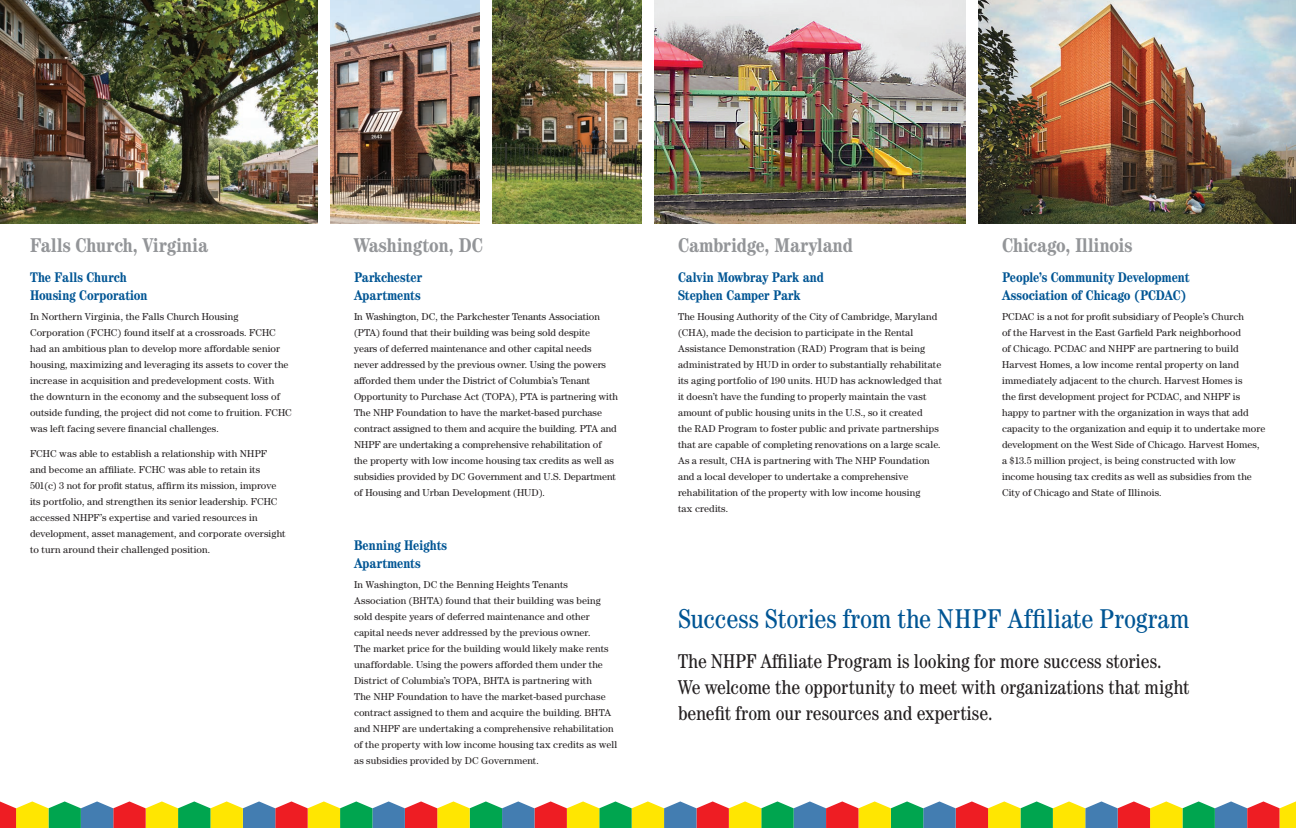
<style>
.page{position:relative;width:1296px;height:828px;background:#fff}
.page>*{position:absolute;margin:0;border:0;box-sizing:border-box;transform-origin:0 0}
.t1{font:condensed 27.2px "Century";color:#005594}
.t2{font:condensed 20px/26px "Century";color:#231f20}
.t3{font:700 condensed 20px "Century";letter-spacing:.005em;color:#939598}
.t4{font:700 condensed 14px/18px "Century";color:#005594}
.t5{font:10px/16px "Century";color:#231f20}
</style>
<div class="page">
<img style="left:0;top:0;width:318px;height:223px">
<img style="left:330px;top:0;width:150px;height:223px">
<img style="left:492px;top:0;width:150px;height:223px">
<img style="left:654px;top:0;width:312px;height:223px">
<img style="left:978px;top:0;width:318px;height:223px">
<svg style="left:0;top:801px;width:1296px;height:27px"></svg>
<h2 class="t3" style="left:30px;top:233px;width:180px">Falls Church, Virginia</h2>
<h3 class="t4" style="left:30px;top:268px;width:119px">The Falls Church<br>Housing Corporation</h3>
<p class="t5" style="left:30px;top:308px;width:263px">In Northern Virginia, the Falls Church Housing Corporation (FCHC) found itself at a crossroads. FCHC had an ambitious plan to develop more affordable senior housing, maximizing and leveraging its assets to cover the increase in acquisition and predevelopment costs. With<br>the downturn in the economy and the subsequent loss of outside funding, the project did not come to fruition. FCHC was left facing severe financial challenges.</p>
<p class="t5" style="left:30px;top:445px;width:257px">FCHC was able to establish a relationship with NHPF and become an affiliate. FCHC was able to retain its 501(c) 3 not for profit status, affirm its mission, improve its portfolio, and strengthen its senior leadership. FCHC accessed NHPF’s expertise and varied resources in development, asset management, and corporate oversight to turn around their challenged position.</p>
<h2 class="t3" style="left:354px;top:233px;width:130px">Washington, DC</h2>
<h3 class="t4" style="left:354px;top:268px;width:70px">Parkchester<br>Apartments</h3>
<p class="t5" style="left:354px;top:308px;width:265px">In Washington, DC, the Parkchester Tenants Association (PTA) found that their building was being sold despite<br>years of deferred maintenance and other capital needs never addressed by the previous owner. Using the powers afforded them under the District of Columbia’s Tenant Opportunity to Purchase Act (TOPA), PTA is partnering with The NHP Foundation to have the market-based purchase contract assigned to them and acquire the building. PTA and NHPF are undertaking a comprehensive rehabilitation of the property with low income housing tax credits as well as subsidies provided by DC Government and U.S. Department of Housing and Urban Development (HUD).</p>
<h3 class="t4" style="left:354px;top:536px;width:95px">Benning Heights<br>Apartments</h3>
<p class="t5" style="left:354px;top:576px;width:265px">In Washington, DC the Benning Heights Tenants Association (BHTA) found that their building was being sold despite years of deferred maintenance and other capital needs never addressed by the previous owner.<br>The market price for the building would likely make rents unaffordable. Using the powers afforded them under the District of Columbia’s TOPA, BHTA is partnering with<br>The NHP Foundation to have the market-based purchase contract assigned to them and acquire the building. BHTA and NHPF are undertaking a comprehensive rehabilitation of the property with low income housing tax credits as well as subsidies provided by DC Government.</p>
<h2 class="t3" style="left:678px;top:233px;width:176px">Cambridge, Maryland</h2>
<h3 class="t4" style="left:678px;top:268px;width:147px">Calvin Mowbray Park and<br>Stephen Camper Park</h3>
<p class="t5" style="left:678px;top:308px;width:265px">The Housing Authority of the City of Cambridge, Maryland (CHA), made the decision to participate in the Rental Assistance Demonstration (RAD) Program that is being administrated by HUD in order to substantially rehabilitate its aging portfolio of 190 units. HUD has acknowledged that it doesn’t have the funding to properly maintain the vast amount of public housing units in the U.S., so it created<br>the RAD Program to foster public and private partnerships that are capable of completing renovations on a large scale.<br>As a result, CHA is partnering with The NHP Foundation and a local developer to undertake a comprehensive rehabilitation of the property with low income housing<br>tax credits.</p>
<h2 class="t3" style="left:1002px;top:233px;width:132px">Chicago, Illinois</h2>
<h3 class="t4" style="left:1002px;top:268px;width:189px">People’s Community Development<br>Association of Chicago (PCDAC)</h3>
<p class="t5" style="left:1002px;top:308px;width:265px">PCDAC is a not for profit subsidiary of People’s Church<br>of the Harvest in the East Garfield Park neighborhood<br>of Chicago. PCDAC and NHPF are partnering to build Harvest Homes, a low income rental property on land immediately adjacent to the church. Harvest Homes is<br>the first development project for PCDAC, and NHPF is happy to partner with the organization in ways that add capacity to the organization and equip it to undertake more development on the West Side of Chicago. Harvest Homes, a $13.5 million project, is being constructed with low income housing tax credits as well as subsidies from the City of Chicago and State of Illinois.</p>
<h1 class="t1" style="left:678px;top:603px;width:513px">Success Stories from the NHPF Affiliate Program</h1>
<h2 class="t2" style="left:678px;top:648px;width:513px">The NHPF Affiliate Program is looking for more success stories.<br>We welcome the opportunity to meet with organizations that might benefit from our resources and expertise.</h2>
</div>
